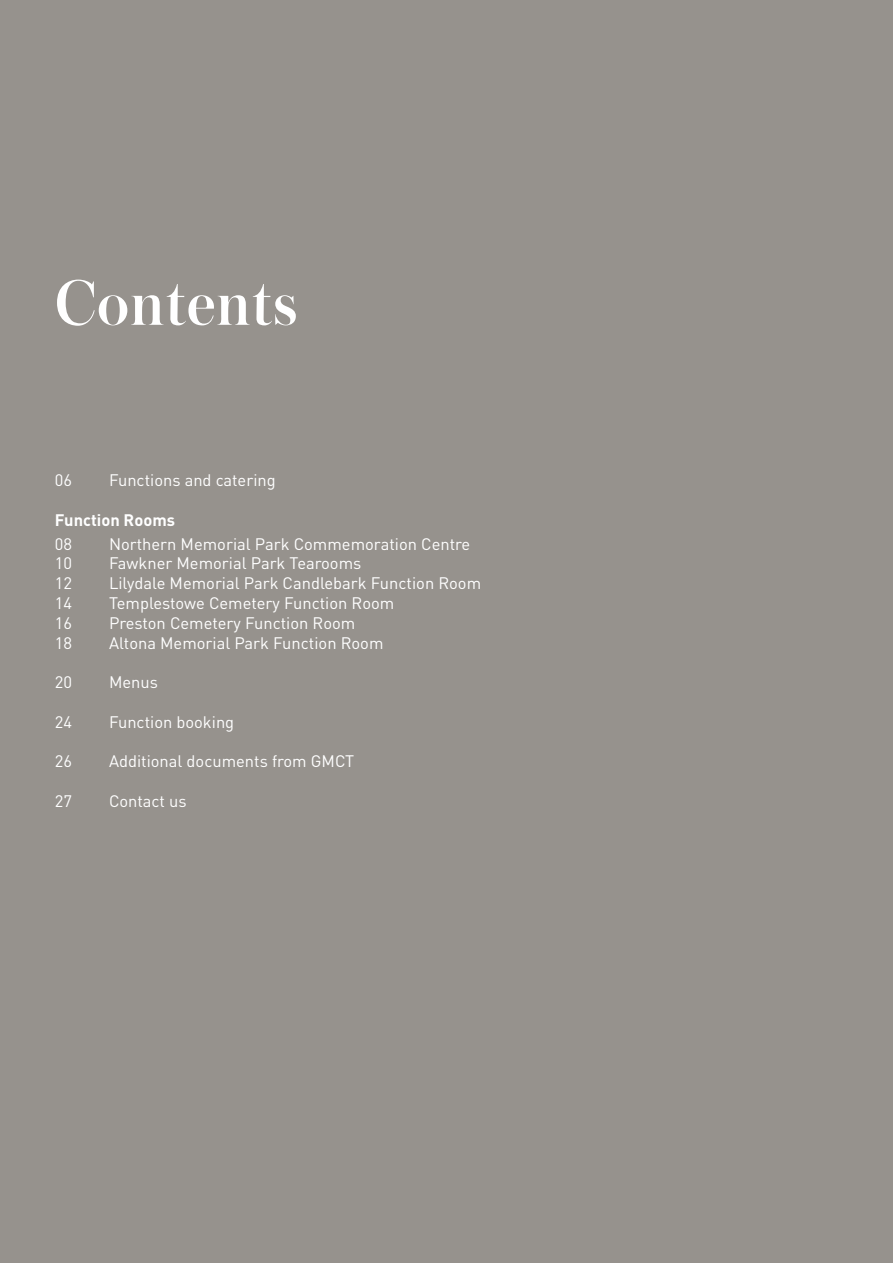
<style>
.page{position:relative;width:893px;height:1263px;background:#96928d}
.page>*{position:absolute;margin:0;border:0;box-sizing:border-box;transform-origin:0 0}
.t1{font:500 67.5px "Austin";letter-spacing:.02em;color:#fff}
.t2{font:16.5px "DIN";color:#fff}
.t3{font:700 16.5px "DIN";color:#fff}
</style>
<div class="page">
<h1 class="t1" style="left:55px;top:256px;width:244px">Contents</h1>
<p class="t2" style="left:55px;top:470px;width:19px">06</p>
<p class="t2" style="left:109px;top:470px;width:168px">Functions and catering</p>
<p class="t3" style="left:55px;top:509px;width:122px">Function Rooms</p>
<p class="t2" style="left:55px;top:533px;width:19px">08</p>
<p class="t2" style="left:109px;top:533px;width:363px">Northern Memorial Park Commemoration Centre</p>
<p class="t2" style="left:55px;top:553px;width:19px">10</p>
<p class="t2" style="left:109px;top:553px;width:254px">Fawkner Memorial Park Tearooms</p>
<p class="t2" style="left:55px;top:573px;width:19px">12</p>
<p class="t2" style="left:109px;top:573px;width:374px">Lilydale Memorial Park Candlebark Function Room</p>
<p class="t2" style="left:55px;top:593px;width:19px">14</p>
<p class="t2" style="left:109px;top:593px;width:287px">Templestowe Cemetery Function Room</p>
<p class="t2" style="left:55px;top:612px;width:19px">16</p>
<p class="t2" style="left:109px;top:612px;width:248px">Preston Cemetery Function Room</p>
<p class="t2" style="left:55px;top:632px;width:19px">18</p>
<p class="t2" style="left:109px;top:632px;width:276px">Altona Memorial Park Function Room</p>
<p class="t2" style="left:55px;top:672px;width:19px">20</p>
<p class="t2" style="left:109px;top:672px;width:50px">Menus</p>
<p class="t2" style="left:55px;top:711px;width:19px">24</p>
<p class="t2" style="left:109px;top:711px;width:127px">Function booking</p>
<p class="t2" style="left:55px;top:751px;width:19px">26</p>
<p class="t2" style="left:109px;top:751px;width:247px">Additional documents from GMCT</p>
<p class="t2" style="left:55px;top:791px;width:19px">27</p>
<p class="t2" style="left:109px;top:791px;width:79px">Contact us</p>
</div>
